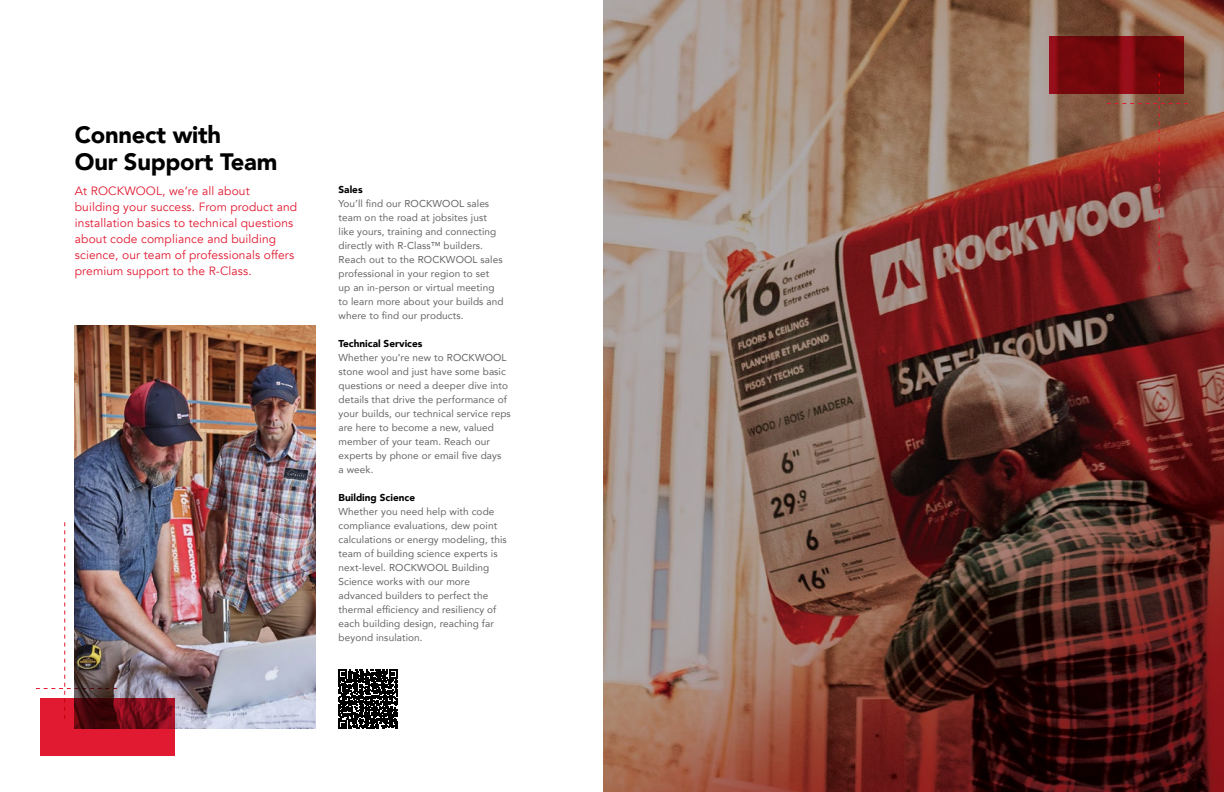
<style>
.page{position:relative;width:1224px;height:792px;background:#fff}
.page>*{position:absolute;margin:0;border:0;box-sizing:border-box;transform-origin:0 0}
.t1{font:900 23.7px/27px "Avenir";letter-spacing:-.01em;color:#000}
.t2{font:12px/16px "Avenir";letter-spacing:.01em;color:#e11931}
.t3{font:10px/14px "Avenir";letter-spacing:.01em;color:#636466}
.t4{font:900 10px "Avenir";color:#000}
</style>
<div class="page">
<img style="left:603px;top:0;width:621px;height:792px">
<svg style="left:36px;top:522px;width:39px;height:176px"></svg>
<img style="left:75px;top:325px;width:240px;height:403px">
<svg style="left:40px;top:698px;width:135px;height:58px;background:#af1225"></svg>
<svg style="left:1107px;top:73px;width:81px;height:197px;background:#8e4037"></svg>
<svg style="left:1049px;top:36px;width:135px;height:58px;background:#74080d"></svg>
<svg style="left:339px;top:670px;width:59px;height:59px"></svg>
<h1 class="t1" style="left:75px;top:120px;width:204px">Connect with<br>Our Support Team</h1>
<p class="t2" style="left:75px;top:183px;width:224px">At ROCKWOOL, we’re all about building your success. From product and installation basics to technical questions about code compliance and building science, our team of professionals offers premium support to the R-Class.</p>
<p class="t4" style="left:339px;top:181px;width:26px">Sales</p>
<p class="t3" style="left:339px;top:197px;width:166px">You’ll find our ROCKWOOL sales team on the road at jobsites just like yours, training and connecting directly with R-Class™ builders.<br>Reach out to the ROCKWOOL sales professional in your region to set up an in-person or virtual meeting to learn more about your builds and where to find our products.</p>
<p class="t4" style="left:339px;top:335px;width:85px">Technical Services</p>
<p class="t3" style="left:339px;top:351px;width:174px">Whether you’re new to ROCKWOOL stone wool and just have some basic questions or need a deeper dive into details that drive the performance of your builds, our technical service reps are here to become a new, valued member of your team. Reach our experts by phone or email five days<br>a week.</p>
<p class="t4" style="left:339px;top:489px;width:78px">Building Science</p>
<p class="t3" style="left:339px;top:505px;width:170px">Whether you need help with code compliance evaluations, dew point calculations or energy modeling, this team of building science experts is next-level. ROCKWOOL Building<br>Science works with our more advanced builders to perfect the thermal efficiency and resiliency of each building design, reaching far beyond insulation.</p>
</div>
